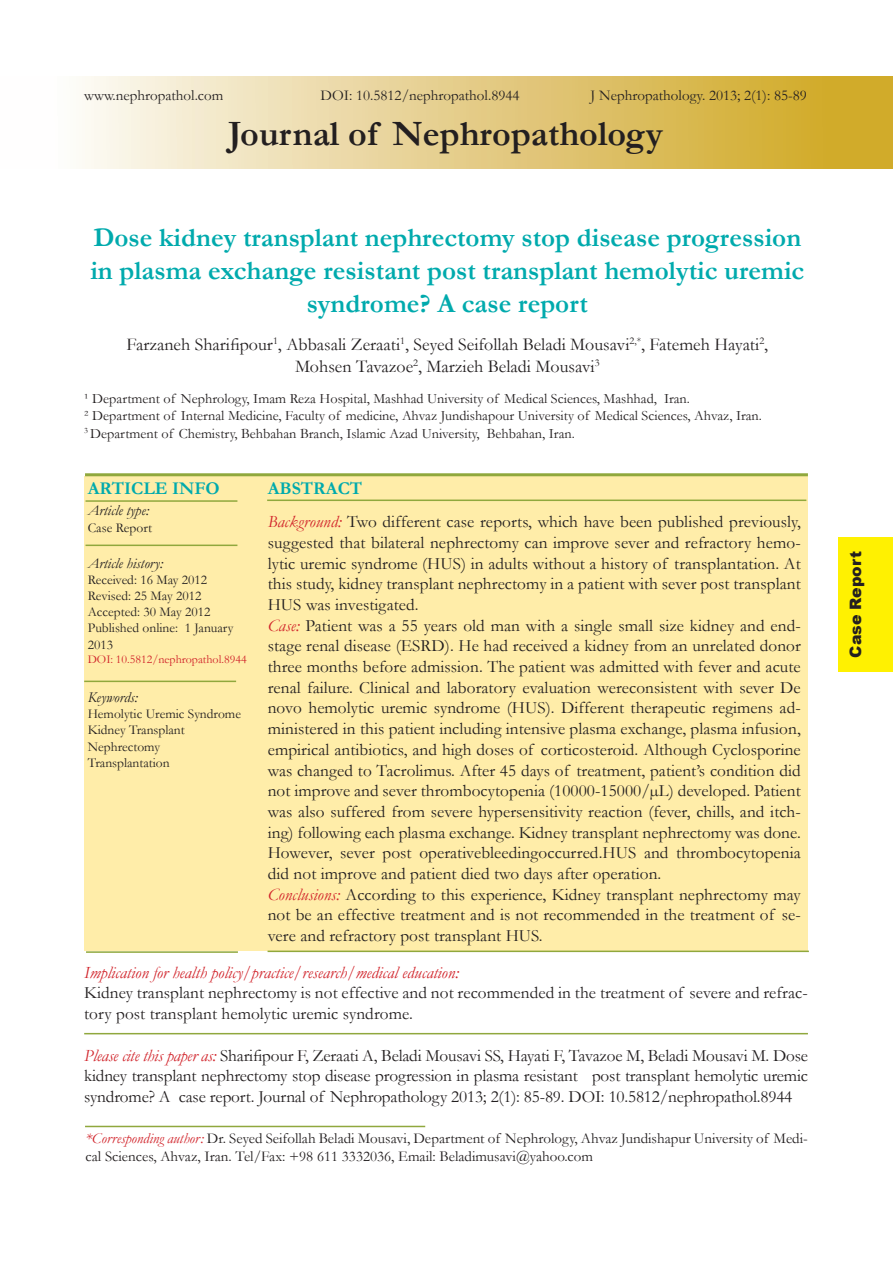
<style>
.page{position:relative;width:893px;height:1263px;background:#fff}
.page>*{position:absolute;margin:0;border:0;box-sizing:border-box;transform-origin:0 0}
.t1{font:700 36px "Garamond";color:#231f20}
.t2{font:700 27px/33px "Garamond";color:#00aaad;text-align:center}
.t3{font:18px/21.6px "Garamond";color:#231f20;text-align:center}
.t4{font:700 18px "Garamond";color:#00aaad}
.t5{font:17.25px/20.7px "Garamond";letter-spacing:.005em;color:#231f20}
.t6{font:italic 17.25px "Garamond";color:#d1232a}
.t7{font:900 15.75px "Arial";color:#231f20}
.t8{font:15px/18px "Garamond";color:#231f20}
.t9{font:italic 15px "Garamond";color:#231f20}
.t10{font:14.25px/17.1px "Garamond";color:#231f20}
.t11{font:13.5px/16.2px "Garamond";color:#231f20}
.t12{font:italic 13.5px "Garamond";color:#231f20}
.t13{font:12px "Garamond";color:#d1232a}
.s1{font-style:italic;color:#d1232a}
</style>
<div class="page">
<div style="left:0;top:77px;width:893px;height:91px;background:linear-gradient(to right,#fff,#cda31b)"></div>
<div style="left:85px;top:476px;width:723px;height:474px;background:#ffeda9"></div>
<hr style="left:85px;top:473px;width:723px;height:3px;background:#90a83d">
<hr style="left:267px;top:499px;width:539px;height:2px;background:#90a83d">
<hr style="left:85px;top:1126px;width:340px;height:1px;background:#90a83d">
<hr style="left:86px;top:500px;width:151px;height:2px;background:#90a83d">
<hr style="left:86px;top:545px;width:151px;height:1px;background:#90a83d">
<div style="left:838px;top:537px;width:55px;height:135px;background:#fff101"></div>
<hr style="left:86px;top:951px;width:152px;height:2px;background:#90a83d">
<hr style="left:268px;top:950px;width:541px;height:2px;background:#90a83d">
<hr style="left:84px;top:1033px;width:724px;height:1px;background:#90a83d">
<hr style="left:84px;top:681px;width:152px;height:1px;background:#90a83d">
<p class="t8" style="left:84px;top:86px;width:141px">www.nephropathol.com</p>
<p class="t8" style="left:321px;top:86px;width:200px">DOI: 10.5812/nephropathol.8944</p>
<p class="t8" style="left:590px;top:86px;width:218px">J Nephropathology. 2013; 2(1): 85-89</p>
<h1 class="t1" style="left:228px;top:109px;width:436px">Journal of Nephropathology</h1>
<p class="t12" style="left:555px;top:87px;width:242px">Transplant nephrectomy in hemolytic uremic syndrome</p>
<h2 class="t2" style="left:90px;top:221px;width:715px">Dose kidney transplant nephrectomy stop disease progression in plasma exchange resistant post transplant hemolytic uremic syndrome? A case report</h2>
<p class="t3" style="left:126px;top:333px;width:643px">Farzaneh Sharifipour<sup>1</sup>, Abbasali Zeraati<sup>1</sup>, Seyed Seifollah Beladi Mousavi<sup>2,*</sup>, Fatemeh Hayati<sup>2</sup>,<br>Mohsen Tavazoe<sup>2</sup>, Marzieh Beladi Mousavi<sup>3</sup></p>
<p class="t10" style="left:84px;top:390px;width:679px">¹ Department of Nephrology, Imam Reza Hospital, Mashhad University of Medical Sciences, Mashhad, Iran.<br>² Department of Internal Medicine, Faculty of medicine, Ahvaz Jundishapour University of Medical Sciences, Ahvaz, Iran.<br><sup>3</sup> Department of Chemistry, Behbahan Branch, Islamic Azad University, Behbahan, Iran.</p>
<p class="t4" style="left:88px;top:476px;width:134px">ARTICLE INFO</p>
<p class="t9" style="left:88px;top:500px;width:63px">Article type:</p>
<p class="t11" style="left:88px;top:519px;width:66px">Case Report</p>
<p class="t9" style="left:88px;top:553px;width:77px">Article history:</p>
<p class="t11" style="left:88px;top:571px;width:147px">Received: 16 May 2012<br>Revised: 25 May 2012<br>Accepted: 30 May 2012<br>Published online: 1 January<br>2013</p>
<p class="t13" style="left:88px;top:651px;width:160px">DOI: 10.5812/nephropathol.8944</p>
<p class="t9" style="left:88px;top:687px;width:52px">Keywords:</p>
<p class="t11" style="left:88px;top:705px;width:155px">Hemolytic Uremic Syndrome<br>Kidney Transplant<br>Nephrectomy<br>Transplantation</p>
<p class="t4" style="left:268px;top:476px;width:96px">ABSTRACT</p>
<p class="t5" style="left:268px;top:511px;width:535px"><span class="s1">Background:</span> Two different case reports, which have been published previously, suggested that bilateral nephrectomy can improve sever and refractory hemo&shy;lytic uremic syndrome (HUS) in adults without a history of transplantation. At this study, kidney transplant nephrectomy in a patient with sever post transplant HUS was investigated.<br><span class="s1">Case:</span> Patient was a 55 years old man with a single small size kidney and end&shy;stage renal disease (ESRD). He had received a kidney from an unrelated donor three months before admission. The patient was admitted with fever and acute renal failure. Clinical and laboratory evaluation wereconsistent with sever De novo hemolytic uremic syndrome (HUS). Different therapeutic regimens ad&shy;ministered in this patient including intensive plasma exchange, plasma infusion, empirical antibiotics, and high doses of corticosteroid. Although Cyclosporine was changed to Tacrolimus. After 45 days of treatment, patient’s condition did not improve and sever thrombocytopenia (10000-15000/µL) developed. Patient was also suffered from severe hypersensitivity reaction (fever, chills, and itch&shy;ing) following each plasma exchange. Kidney transplant nephrectomy was done.<br>However, sever post operativebleedingoccurred.HUS and thrombocytopenia did not improve and patient died two days after operation.<br><span class="s1">Conclusions:</span> According to this experience, Kidney transplant nephrectomy may not be an effective treatment and is not recommended in the treatment of se&shy;vere and refractory post transplant HUS.</p>
<p class="t6" style="left:84px;top:961px;width:376px">Implication for health policy/practice/research/medical education:</p>
<p class="t5" style="left:84px;top:982px;width:725px">Kidney transplant nephrectomy is not effective and not recommended in the treatment of severe and refrac&shy;tory post transplant hemolytic uremic syndrome.</p>
<p class="t5" style="left:84px;top:1044px;width:725px;text-align:justify"><span class="s1">Please cite this paper as:</span> Sharifipour F, Zeraati A, Beladi Mousavi SS, Hayati F, Tavazoe M, Beladi Mousavi M. Dose kidney transplant nephrectomy stop disease progression in plasma resistant post transplant hemolytic uremic syndrome? A case report. Journal of Nephropathology 2013; 2(1): 85-89. DOI: 10.5812/nephropathol.8944</p>
<p class="t8" style="left:86px;top:1128px;width:724px"><span class="s1">*Corresponding author:</span> Dr. Seyed Seifollah Beladi Mousavi, Department of Nephrology, Ahvaz Jundishapur University of Medi&shy;cal Sciences, Ahvaz, Iran. Tel/Fax: +98 611 3332036, Email: Beladimusavi@yahoo.com</p>
<p class="t7" style="left:844px;top:658px;width:108px;rotate:-90deg">Case Report</p>
</div>
